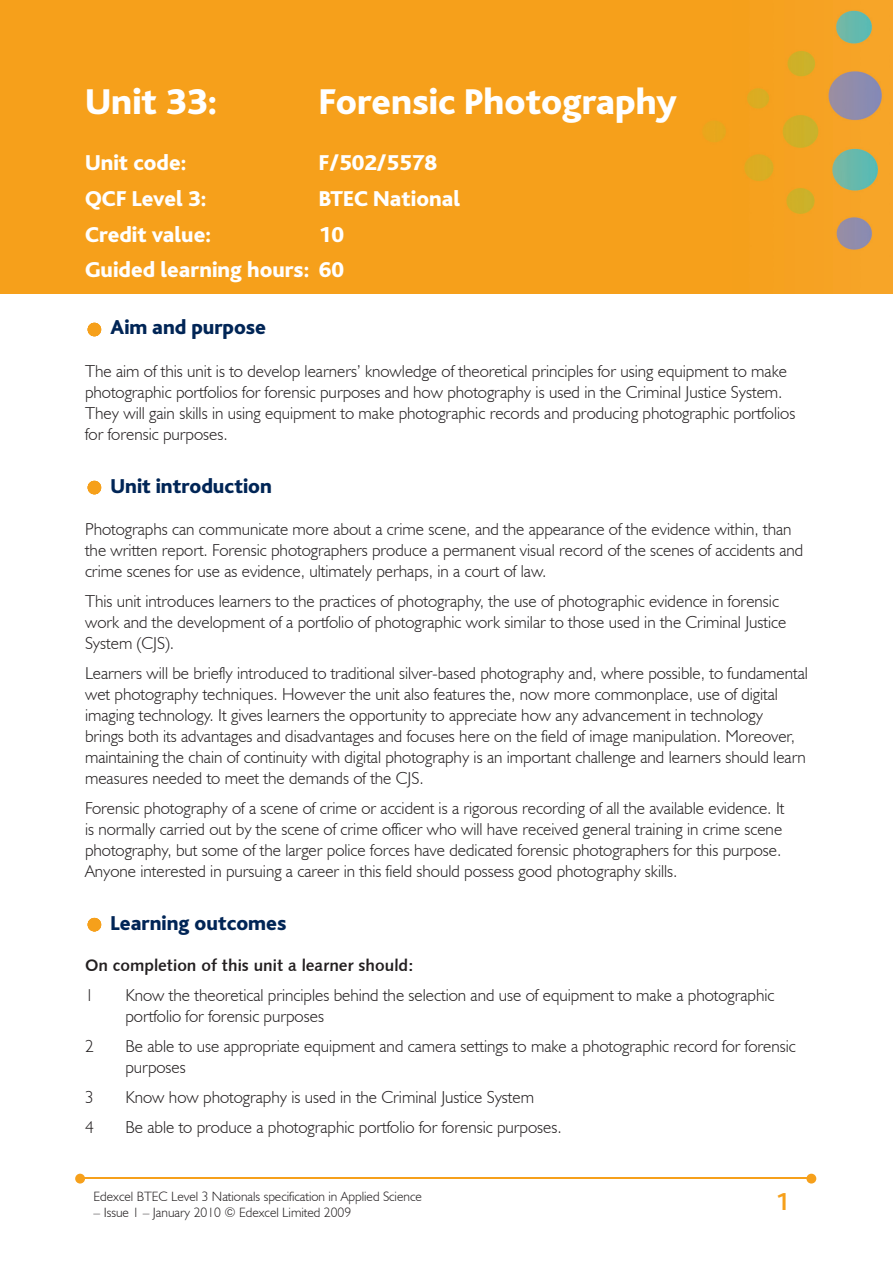
<style>
.page{position:relative;width:893px;height:1263px;background:#fff}
.page>*{position:absolute;margin:0;border:0;box-sizing:border-box;transform-origin:0 0}
.t1{font:800 37.5px "Bliss";color:#fff}
.t2{font:700 25.5px "Bliss";color:#f6a01b}
.t3{font:800 22.5px/35.7px "Bliss";color:#fff;text-align:right}
.t4{font:800 21px "Bliss";color:#002556}
.t5{font:300 17.25px/21px "Humanist 521 BT";color:#231f20}
.t6{font:16.5px "Humanist 531 BT Bold A";color:#231f20}
.t7{font:300 13.5px "Humanist 521 BT";color:#231f20}
</style>
<div class="page">
<img style="left:0;top:0;width:893px;height:293px">
<hr style="left:84px;top:1178px;width:727px;height:1px;background:#f6a01b">
<svg style="left:806px;top:1174px;width:10px;height:9px"></svg>
<svg style="left:75px;top:1174px;width:10px;height:9px"></svg>
<svg style="left:88px;top:323px;width:13px;height:13px"></svg>
<svg style="left:88px;top:481px;width:13px;height:13px"></svg>
<svg style="left:88px;top:918px;width:13px;height:13px"></svg>
<h1 class="t1" style="left:85px;top:82px;width:134px">Unit 33:</h1>
<h1 class="t1" style="left:319px;top:82px;width:359px">Forensic Photography</h1>
<h3 class="t3" style="left:85px;top:146px;width:103px">Unit code:</h3>
<h3 class="t3" style="left:319px;top:146px;width:120px">F/502/5578</h3>
<h3 class="t3" style="left:85px;top:181px;width:123px">QCF Level 3:</h3>
<h3 class="t3" style="left:319px;top:181px;width:143px">BTEC National</h3>
<h3 class="t3" style="left:85px;top:217px;width:128px">Credit value:</h3>
<h3 class="t3" style="left:85px;top:217px;width:261px">10<br>Guided learning hours: 60</h3>
<p class="t4" style="left:111px;top:317px;width:157px">Aim and purpose</p>
<p class="t5" style="left:85px;top:360px;width:712px">The aim of this unit is to develop learners’ knowledge of theoretical principles for using equipment to make photographic portfolios for forensic purposes and how photography is used in the Criminal Justice System.<br>They will gain skills in using equipment to make photographic records and producing photographic portfolios for forensic purposes.</p>
<p class="t4" style="left:111px;top:475px;width:163px">Unit introduction</p>
<p class="t5" style="left:85px;top:518px;width:720px">Photographs can communicate more about a crime scene, and the appearance of the evidence within, than the written report. Forensic photographers produce a permanent visual record of the scenes of accidents and crime scenes for use as evidence, ultimately perhaps, in a court of law.</p>
<p class="t5" style="left:85px;top:590px;width:703px">This unit introduces learners to the practices of photography, the use of photographic evidence in forensic work and the development of a portfolio of photographic work similar to those used in the Criminal Justice<br>System (CJS).</p>
<p class="t5" style="left:85px;top:662px;width:724px">Learners will be briefly introduced to traditional silver-based photography and, where possible, to fundamental wet photography techniques. However the unit also features the, now more commonplace, use of digital imaging technology. It gives learners the opportunity to appreciate how any advancement in technology<br>brings both its advantages and disadvantages and focuses here on the field of image manipulation. Moreover, maintaining the chain of continuity with digital photography is an important challenge and learners should learn measures needed to meet the demands of the CJS.</p>
<p class="t5" style="left:85px;top:797px;width:701px">Forensic photography of a scene of crime or accident is a rigorous recording of all the available evidence. It is normally carried out by the scene of crime officer who will have received general training in crime scene photography, but some of the larger police forces have dedicated forensic photographers for this purpose.<br>Anyone interested in pursuing a career in this field should possess good photography skills.</p>
<p class="t4" style="left:111px;top:912px;width:177px">Learning outcomes</p>
<p class="t6" style="left:85px;top:955px;width:330px">On completion of this unit a learner should:</p>
<p class="t5" style="left:85px;top:984px;width:10px">1</p>
<p class="t5" style="left:125px;top:984px;width:650px">Know the theoretical principles behind the selection and use of equipment to make a photographic portfolio for forensic purposes</p>
<p class="t5" style="left:85px;top:1035px;width:10px">2</p>
<p class="t5" style="left:125px;top:1035px;width:672px">Be able to use appropriate equipment and camera settings to make a photographic record for forensic purposes</p>
<p class="t5" style="left:85px;top:1086px;width:10px">3</p>
<p class="t5" style="left:125px;top:1086px;width:410px">Know how photography is used in the Criminal Justice System</p>
<p class="t5" style="left:85px;top:1116px;width:10px">4</p>
<p class="t5" style="left:125px;top:1116px;width:438px">Be able to produce a photographic portfolio for forensic purposes.</p>
<p class="t7" style="left:94px;top:1188px;width:330px">Edexcel BTEC Level 3 Nationals specification in Applied Science</p>
<p class="t7" style="left:94px;top:1204px;width:259px">– Issue 1 – January 2010 © Edexcel Limited 2009</p>
<h2 class="t2" style="left:775px;top:1189px;width:15px">1</h2>
</div>
